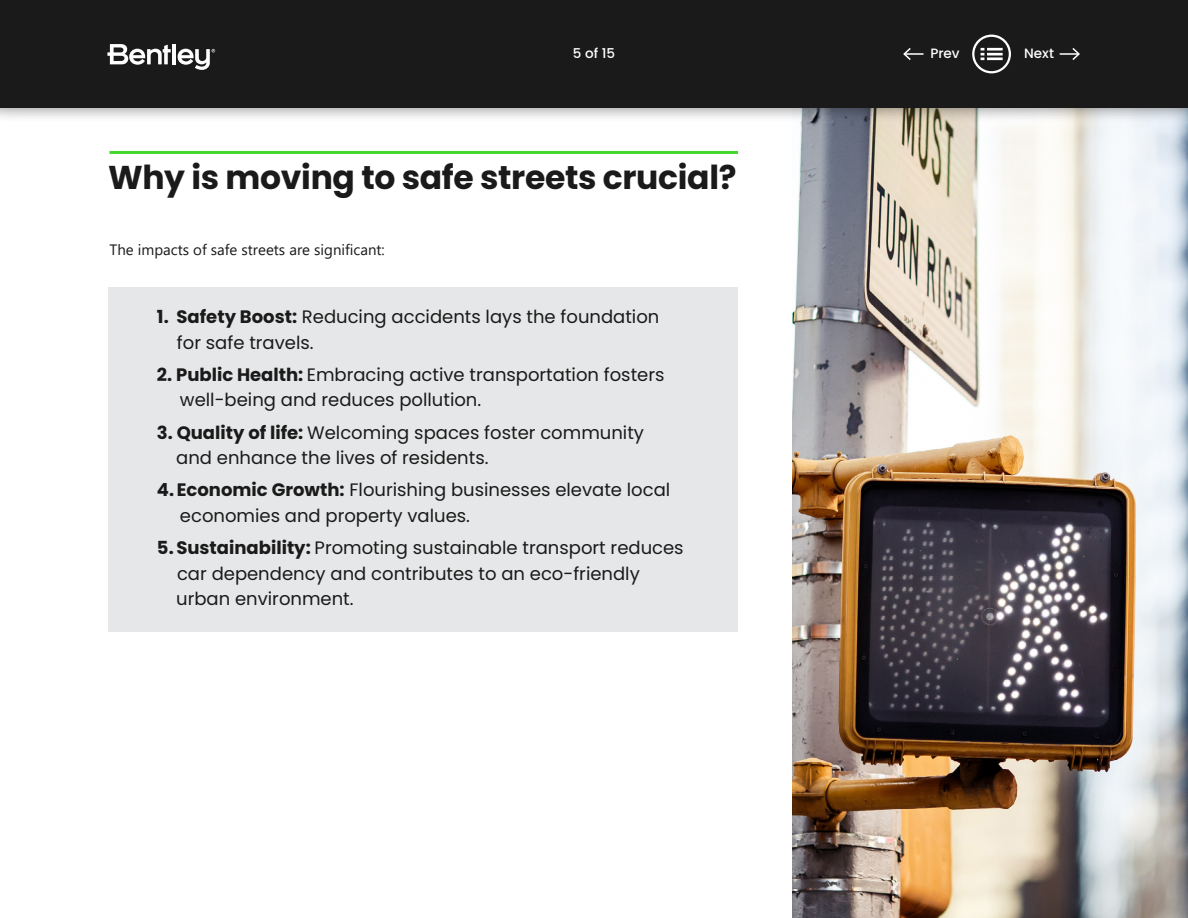
<style>
.page{position:relative;width:1188px;height:918px;background:#fff}
.page>*{position:absolute;margin:0;border:0;box-sizing:border-box;transform-origin:0 0}
.t1{font:700 33px "Poppins";letter-spacing:-.01em;color:#1a1a1a}
.t2{font:18px/25.5px "Poppins";color:#1a1a1a}
.t3{font:15px "Segoe UI";color:#1a1a1a}
.t4{font:500 13.5px "Poppins";color:#fff}
.s1{font-weight:700}
</style>
<div class="page">
<img style="left:792px;top:123px;width:396px;height:795px">
<div style="left:0;top:0;width:1188px;height:123px;background:#000;opacity:.75"></div>
<div style="left:0;top:0;width:1188px;height:108px;background:#1a1a1a"></div>
<svg style="left:107px;top:44px;width:64px;height:21px"></svg>
<hr style="left:172px;top:44px;width:4px;height:20px;background:#fff">
<svg style="left:178px;top:49px;width:37px;height:21px"></svg>
<hr style="left:904px;top:53px;width:20px;height:2px;background:#fff">
<svg style="left:903px;top:48px;width:9px;height:12px"></svg>
<svg style="left:1060px;top:48px;width:20px;height:12px"></svg>
<svg style="left:972px;top:35px;width:39px;height:38px"></svg>
<hr style="left:110px;top:151px;width:628px;height:3px;background:#44d62c">
<div style="left:108px;top:287px;width:630px;height:345px;background:#e6e7e8"></div>
<p class="t4" style="left:573px;top:46px;width:44px">5 of 15</p>
<p class="t4" style="left:930px;top:46px;width:31px">Prev</p>
<p class="t4" style="left:1024px;top:46px;width:31px">Next</p>
<h1 class="t1" style="left:108px;top:158px;width:630px">Why is moving to safe streets crucial?</h1>
<p class="t3" style="left:110px;top:236px;width:277px">The impacts of safe streets are significant:</p>
<p class="t2" style="left:177px;top:304px;width:484px;text-indent:-20px"><span class="s1">1. Safety Boost:</span> Reducing accidents lays the foundation for safe travels.</p>
<p class="t2" style="left:180px;top:362px;width:486px;text-indent:-23px"><span class="s1">2. Public Health:</span> Embracing active transportation fosters well-being and reduces pollution.</p>
<p class="t2" style="left:176px;top:420px;width:469px;text-indent:-19px"><span class="s1">3. Quality of life:</span> Welcoming spaces foster community and enhance the lives of residents.</p>
<p class="t2" style="left:180px;top:477px;width:492px;text-indent:-23px"><span class="s1">4. Economic Growth:</span> Flourishing businesses elevate local economies and property values.</p>
<p class="t2" style="left:176px;top:535px;width:509px;text-indent:-19px"><span class="s1">5.Sustainability:</span> Promoting sustainable transport reduces car dependency and contributes to an eco-friendly urban environment.</p>
</div>
